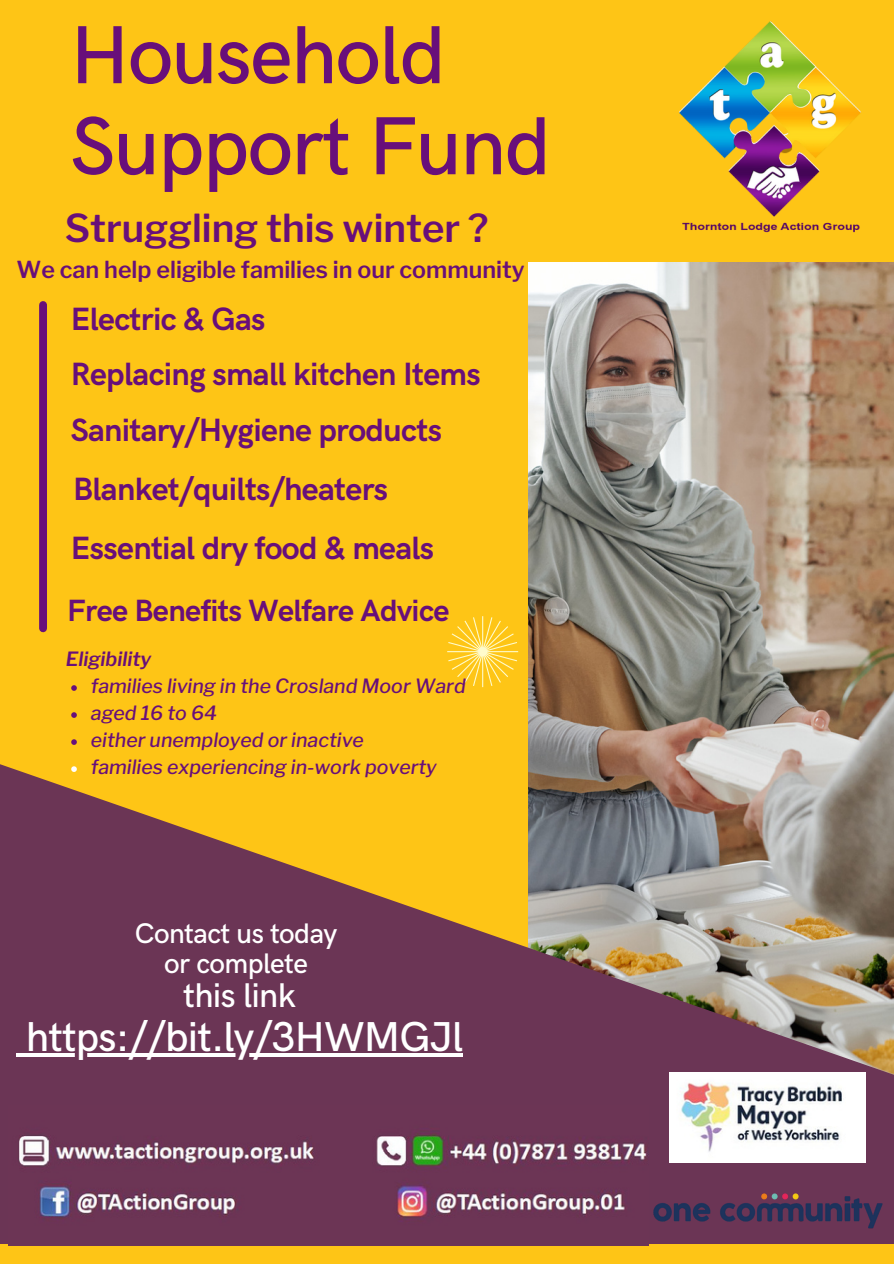
<style>
.page{position:relative;width:894px;height:1264px;background:#fff}
.page>*{position:absolute;margin:0;border:0;box-sizing:border-box;transform-origin:0 0}
.t1{font:500 82.65px/91.1px "HK Grotesk";letter-spacing:-.02em;color:#680f7a}
.t2{font:500 41.85px "HK Grotesk";letter-spacing:-.02em;color:#fff}
.t3{font:600 38.25px "Libre Franklin";color:#680f7a}
.t4{font:500 34.35px "HK Grotesk";letter-spacing:-.02em;color:#fff}
.t5{font:700 32.4px/58.8px "HK Grotesk";letter-spacing:-.02em;color:#680f7a}
.t6{font:700 30.9px "HK Grotesk";letter-spacing:-.02em;color:#680f7a}
.t7{font:500 28.35px/30.5px "HK Grotesk";letter-spacing:-.02em;color:#fff;text-align:center}
.t8{font:600 23.25px "Libre Franklin";color:#680f7a}
.t9{font:italic 500 19.5px/27px "Libre Franklin";color:#680f7a}
.t10{font:italic 600 19.5px "Libre Franklin";color:#680f7a}
</style>
<div class="page">
<div style="left:0;top:0;width:893px;height:1263px;background:#fec516"></div>
<img style="left:528px;top:262px;width:365px;height:472px">
<svg style="left:0;top:734px;width:893px;height:510px;fill:#6b3555"></svg>
<svg style="left:447px;top:616px;width:71px;height:71px"></svg>
<div style="left:39px;top:305px;width:8px;height:323px;background:#680f7a"></div>
<img style="left:641px;top:21px;width:252px;height:242px">
<img style="left:9px;top:1105px;width:639px;height:139px">
<img style="left:669px;top:1072px;width:196px;height:90px">
<img style="left:635px;top:1175px;width:258px;height:70px">
<svg style="left:16px;top:1053px;width:10px;height:3px"></svg>
<hr style="left:26px;top:1053px;width:436px;height:3px;background:#fff">
<svg style="left:71px;top:685px;width:6px;height:6px"></svg>
<svg style="left:71px;top:712px;width:6px;height:6px"></svg>
<svg style="left:71px;top:739px;width:6px;height:6px"></svg>
<svg style="left:71px;top:766px;width:6px;height:6px"></svg>
<h1 class="t1" style="left:70px;top:13px;width:482px">Household<br>Support Fund</h1>
<p class="t3" style="left:65px;top:205px;width:425px">Struggling this winter ?</p>
<p class="t8" style="left:17px;top:255px;width:509px">We can help eligible families in our community</p>
<p class="t5" style="left:71px;top:291px;width:196px">Electric &amp; Gas</p>
<p class="t5" style="left:71px;top:346px;width:411px">Replacing small kitchen Items</p>
<p class="t5" style="left:71px;top:402px;width:373px">Sanitary/Hygiene products<br>Blanket/quilts/heaters</p>
<p class="t5" style="left:71px;top:520px;width:365px">Essential dry food &amp; meals</p>
<p class="t6" style="left:67px;top:593px;width:384px">Free Benefits Welfare Advice</p>
<p class="t10" style="left:66px;top:647px;width:87px">Eligibility</p>
<p class="t9" style="left:91px;top:672px;width:376px">families living in the Crosland Moor Ward aged 16 to 64<br>either unemployed or inactive<br>families experiencing in-work poverty</p>
<p class="t7" style="left:135px;top:918px;width:204px">Contact us today or complete</p>
<p class="t4" style="left:183px;top:975px;width:114px">this link</p>
<p class="t2" style="left:26px;top:1013px;width:439px">https://bit.ly/3HWMGJl</p>
</div>
